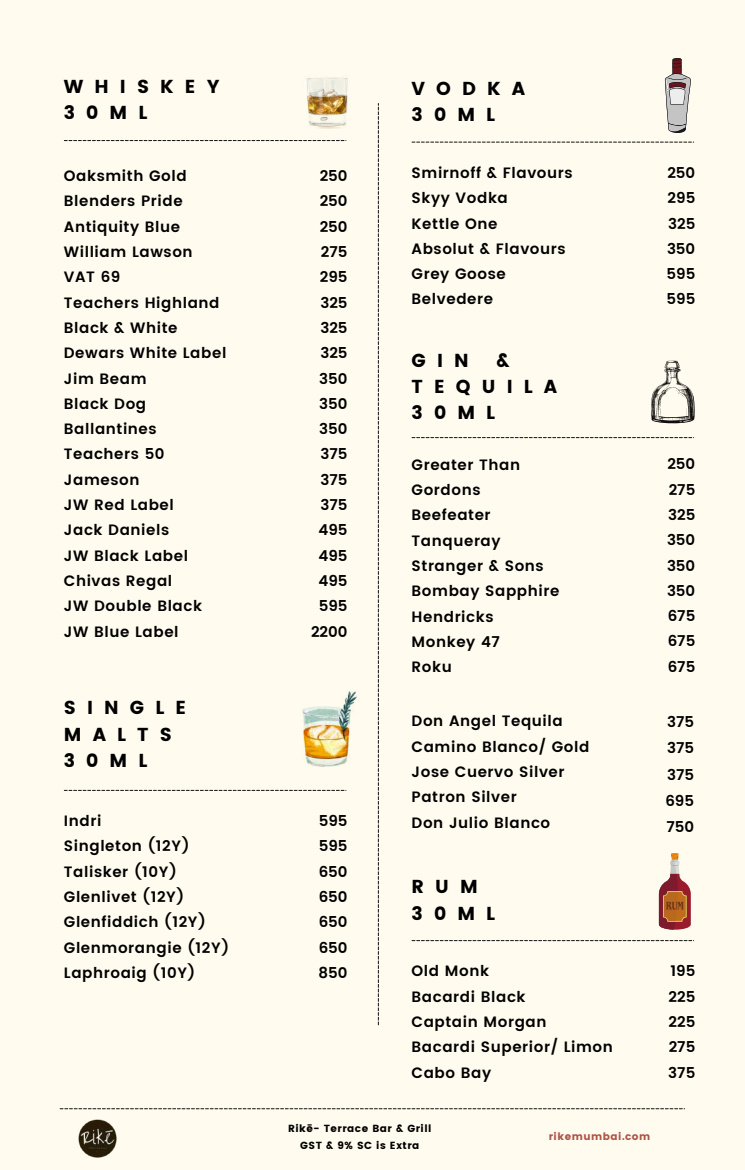
<style>
.page{position:relative;width:745px;height:1170px;background:#fff}
.page>*{position:absolute;margin:0;border:0;box-sizing:border-box;transform-origin:0 0}
.t1{font:18.75px/26.2px "Poppins";letter-spacing:.59em;color:#000}
.t2{font:600 15px/25.2px "Poppins";letter-spacing:.04em;color:#000}
.t3{font:600 15px/25.2px "Poppins";color:#000;text-align:right}
.t4{font:10.25px/17.1px "Poppins";letter-spacing:.05em;color:#000;text-align:center}
.t5{font:10.25px "Poppins";letter-spacing:.05em;color:#af5346}
</style>
<div class="page">
<div style="left:0;top:0;width:744px;height:1169px;background:#fffcef"></div>
<svg style="left:378px;top:129px;width:1px;height:895px"></svg>
<svg style="left:664px;top:58px;width:26px;height:75px"></svg>
<svg style="left:411px;top:437px;width:283px;height:1px"></svg>
<svg style="left:64px;top:789px;width:280px;height:1px"></svg>
<img style="left:302px;top:691px;width:55px;height:75px">
<svg style="left:411px;top:142px;width:283px;height:1px"></svg>
<svg style="left:651px;top:360px;width:44px;height:64px"></svg>
<svg style="left:658px;top:853px;width:32px;height:76px"></svg>
<svg style="left:64px;top:140px;width:282px;height:1px"></svg>
<img style="left:306px;top:77px;width:73px;height:52px">
<img style="left:78px;top:1119px;width:39px;height:39px">
<p class="t1" style="left:64px;top:74px;width:157px">WHISKEY<br>30ML</p>
<p class="t2" style="left:64px;top:163px;width:164px">Oaksmith Gold<br>Blenders Pride<br>Antiquity Blue<br>William Lawson<br>VAT 69<br>Teachers Highland<br>Black &amp; White<br>Dewars White Label<br>Jim Beam<br>Black Dog<br>Ballantines<br>Teachers 50<br>Jameson<br>JW Red Label<br>Jack Daniels<br>JW Black Label<br>Chivas Regal<br>JW Double Black<br>JW Blue Label</p>
<p class="t3" style="left:311px;top:163px;width:38px">250<br>250<br>250<br>275<br>295<br>325<br>325<br>325<br>350<br>350<br>350<br>375<br>375<br>375<br>495<br>495<br>495<br>595<br>2200</p>
<p class="t1" style="left:64px;top:694px;width:124px">SINGLE<br>MALTS<br>30ML</p>
<p class="t2" style="left:64px;top:808px;width:167px">Indri<br>Singleton (12Y)<br>Talisker (10Y)<br>Glenlivet (12Y)<br>Glenfiddich (12Y)<br>Glenmorangie (12Y)<br>Laphroaig (10Y)</p>
<p class="t2" style="left:318px;top:808px;width:30px;text-align:justify">595<br>595<br>650<br>650<br>650<br>650<br>850</p>
<p class="t1" style="left:411px;top:75px;width:115px">VODKA<br>30ML</p>
<p class="t2" style="left:411px;top:160px;width:162px">Smirnoff &amp; Flavours<br>Skyy Vodka<br>Kettle One<br>Absolut &amp; Flavours<br>Grey Goose<br>Belvedere</p>
<p class="t2" style="left:666px;top:160px;width:30px;text-align:justify">250<br>295<br>325<br>350<br>595<br>595</p>
<p class="t1" style="left:411px;top:347px;width:147px;text-indent:85px">&amp;<br>TEQUILA<br>30ML</p>
<p class="t2" style="left:411px;top:452px;width:149px">Greater Than<br>Gordons<br>Beefeater<br>Tanqueray<br>Stranger &amp; Sons<br>Bombay Sapphire<br>Hendricks<br>Monkey 47<br>Roku</p>
<p class="t2" style="left:666px;top:451px;width:30px;text-align:justify">250<br>275<br>325<br>350<br>350<br>350<br>675<br>675<br>675</p>
<p class="t1" style="left:411px;top:347px;width:59px">GIN</p>
<p class="t2" style="left:411px;top:708px;width:179px">Don Angel Tequila<br>Camino Blanco/ Gold<br>Jose Cuervo Silver<br>Patron Silver<br>Don Julio Blanco</p>
<p class="t2" style="left:665px;top:708px;width:30px;line-height:26.2px;text-align:justify">375<br>375<br>375<br>695<br>750</p>
<p class="t1" style="left:411px;top:873px;width:85px">RUM<br>30ML</p>
<p class="t2" style="left:411px;top:958px;width:203px">Old Monk<br>Bacardi Black<br>Captain Morgan<br>Bacardi Superior/ Limon<br>Cabo Bay</p>
<p class="t2" style="left:668px;top:958px;width:29px;text-align:justify">195<br>225<br>225<br>275<br>375</p>
<p class="t4" style="left:288px;top:1119px;width:145px">Rikē- Terrace Bar &amp; Grill<br>GST &amp; 9% SC is Extra</p>
<p class="t5" style="left:548px;top:1130px;width:103px">rikemumbai.com</p>
</div>
